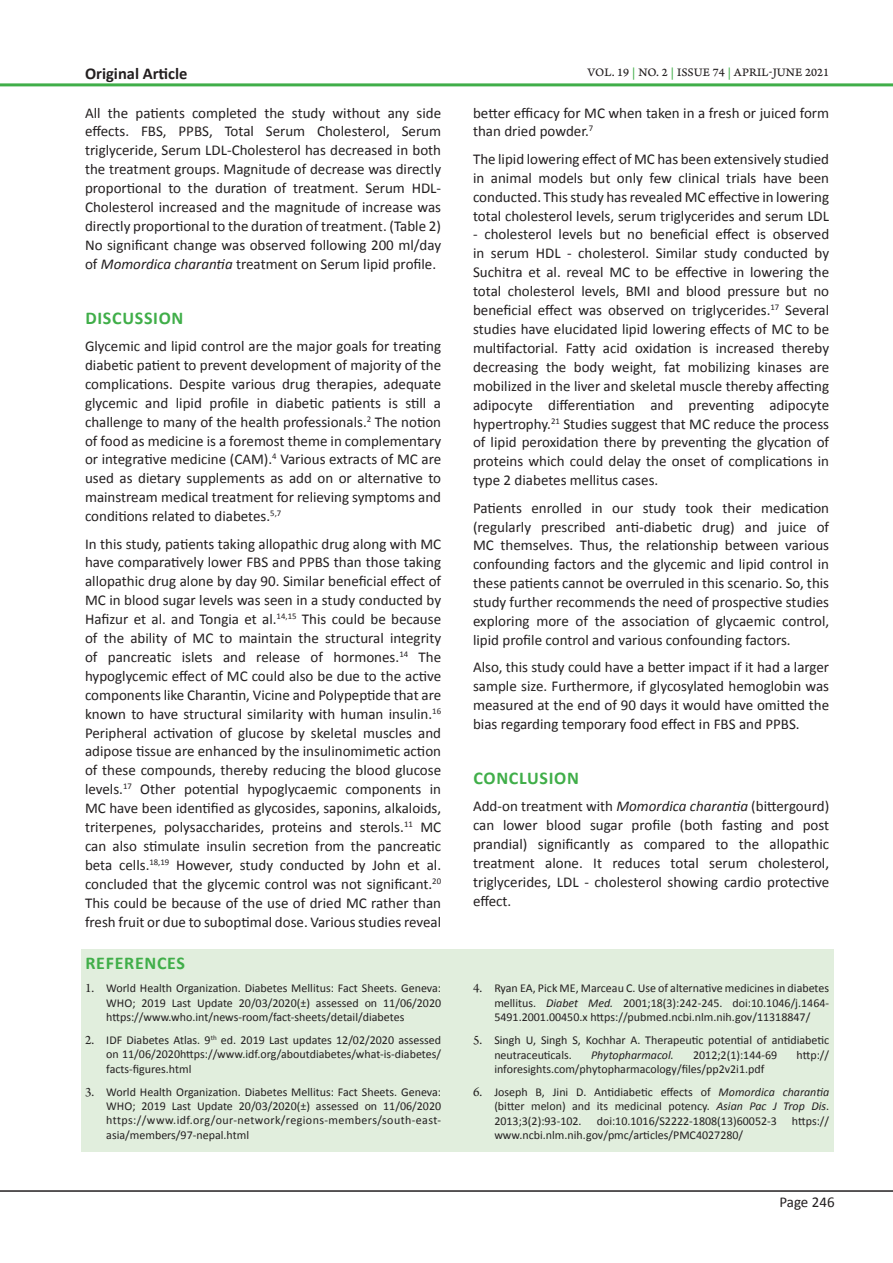
<style>
.page{position:relative;width:893px;height:1263px;background:#fff}
.page>*{position:absolute;margin:0;border:0;box-sizing:border-box;transform-origin:0 0}
.Normal_Text{font:700 18px "Calibri";letter-spacing:.04em;color:#40ae49}
.Heading_2_-_Sub_head{font:700 18px "Calibri";letter-spacing:.04em;color:#40ae49}
.Abstract_Words{font:700 16.5px "Calibri";color:#231f20}
.Normal_Text-2{font:15px/18.9px "Calibri";color:#231f20;text-align:justify}
.Refrence_Text{font:12px/14.4px "Calibri";color:#231f20;text-align:justify}
.t1{font:12px "Arno Pro Caption";letter-spacing:.01em;color:#231f20}
.Refrence_Text-2{font:italic 12px "Calibri";color:#231f20}
.s1{font-style:italic}
.s2{font-family:"Arno Pro";font-size:13.5px}
.s3{color:#40ae49}
</style>
<div class="page">
<hr style="left:0;top:1190px;width:893px;height:2px;background:#231f20">
<hr style="left:0;top:83px;width:893px;height:3px;background:#40ae49">
<div style="left:81px;top:949px;width:753px;height:202px;background:#e1eedd"></div>
<p class="Abstract_Words" style="left:85px;top:63px;width:104px">Original Article</p>
<p class="Normal_Text-2" style="left:85px;top:103px;width:358px">All the patients completed the study without any side effects. FBS, PPBS, Total Serum Cholesterol, Serum triglyceride, Serum LDL-Cholesterol has decreased in both the treatment groups. Magnitude of decrease was directly proportional to the duration of treatment. Serum HDL-Cholesterol increased and the magnitude of increase was directly proportional to the duration of treatment. (Table 2)<br>No significant change was observed following 200 ml/day of <span class="s1">Momordica charantia</span> treatment on Serum lipid profile.</p>
<p class="Normal_Text" style="left:85px;top:306px;width:100px">DISCUSSION</p>
<p class="Normal_Text-2" style="left:85px;top:337px;width:358px">Glycemic and lipid control are the major goals for treating diabetic patient to prevent development of majority of the complications. Despite various drug therapies, adequate glycemic and lipid profile in diabetic patients is still a challenge to many of the health professionals.<sup>2</sup> The notion of food as medicine is a foremost theme in complementary or integrative medicine (CAM).<sup>4</sup> Various extracts of MC are used as dietary supplements as add on or alternative to mainstream medical treatment for relieving symptoms and conditions related to diabetes.<sup>5,7</sup></p>
<p class="Normal_Text-2" style="left:85px;top:534px;width:358px">In this study, patients taking allopathic drug along with MC have comparatively lower FBS and PPBS than those taking allopathic drug alone by day 90. Similar beneficial effect of MC in blood sugar levels was seen in a study conducted by Hafizur et al. and Tongia et al.<sup>14,15</sup> This could be because of the ability of MC to maintain the structural integrity of pancreatic islets and release of hormones.<sup>14</sup> The hypoglycemic effect of MC could also be due to the active components like Charantin, Vicine and Polypeptide that are known to have structural similarity with human insulin.<sup>16<br></sup>Peripheral activation of glucose by skeletal muscles and adipose tissue are enhanced by the insulinomimetic action of these compounds, thereby reducing the blood glucose levels.<sup>17</sup> Other potential hypoglycaemic components in MC have been identified as glycosides, saponins, alkaloids, triterpenes, polysaccharides, proteins and sterols.<sup>11</sup> MC can also stimulate insulin secretion from the pancreatic beta cells.<sup>18,19</sup> However, study conducted by John et al. concluded that the glycemic control was not significant.<sup>20<br></sup>This could be because of the use of dried MC rather than fresh fruit or due to suboptimal dose. Various studies reveal</p>
<p class="Normal_Text" style="left:85px;top:952px;width:101px">REFERENCES</p>
<p class="Refrence_Text" style="left:106px;top:981px;width:336px;text-indent:-21px"><span class="s2">1.</span> World Health Organization. Diabetes Mellitus: Fact Sheets. Geneva:<br>WHO; 2019 Last Update 20/03/2020(±) assessed on 11/06/2020 https://www.who.int/news-room/fact-sheets/detail/diabetes</p>
<p class="Refrence_Text" style="left:106px;top:1033px;width:336px;text-indent:-21px"><span class="s2">2.</span> IDF Diabetes Atlas. 9<sup>th</sup> ed. 2019 Last updates 12/02/2020 assessed on 11/06/2020https://www.idf.org/aboutdiabetes/what-is-diabetes/ facts-figures.html</p>
<p class="Refrence_Text" style="left:106px;top:1084px;width:336px;text-indent:-21px"><span class="s2">3.</span> World Health Organization. Diabetes Mellitus: Fact Sheets. Geneva:<br>WHO; 2019 Last Update 20/03/2020(±) assessed on 11/06/2020 https://www.idf.org/our-network/regions-members/south-east&shy;asia/members/97-nepal.html</p>
<p class="t1" style="left:587px;top:65px;width:243px">VOL. 19 <span class="s3">|</span> NO. 2 <span class="s3">|</span> ISSUE 74 <span class="s3">|</span> APRIL-JUNE 2021</p>
<p class="Normal_Text-2" style="left:473px;top:103px;width:358px">better efficacy for MC when taken in a fresh or juiced form than dried powder.<sup>7</sup></p>
<p class="Normal_Text-2" style="left:473px;top:149px;width:358px">The lipid lowering effect of MC has been extensively studied in animal models but only few clinical trials have been conducted. This study has revealed MC effective in lowering total cholesterol levels, serum triglycerides and serum LDL</p>
<p class="Normal_Text-2" style="left:473px;top:225px;width:358px">- cholesterol levels but no beneficial effect is observed in serum HDL - cholesterol. Similar study conducted by Suchitra et al. reveal MC to be effective in lowering the total cholesterol levels, BMI and blood pressure but no beneficial effect was observed on triglycerides.<sup>17</sup> Several studies have elucidated lipid lowering effects of MC to be multifactorial. Fatty acid oxidation is increased thereby decreasing the body weight, fat mobilizing kinases are mobilized in the liver and skeletal muscle thereby affecting adipocyte differentiation and preventing adipocyte hypertrophy.<sup>21</sup> Studies suggest that MC reduce the process of lipid peroxidation there by preventing the glycation of proteins which could delay the onset of complications in type 2 diabetes mellitus cases.</p>
<p class="Normal_Text-2" style="left:473px;top:498px;width:358px">Patients enrolled in our study took their medication (regularly prescribed anti-diabetic drug) and juice of MC themselves. Thus, the relationship between various confounding factors and the glycemic and lipid control in these patients cannot be overruled in this scenario. So, this study further recommends the need of prospective studies exploring more of the association of glycaemic control, lipid profile control and various confounding factors.</p>
<p class="Normal_Text-2" style="left:473px;top:658px;width:358px">Also, this study could have a better impact if it had a larger sample size. Furthermore, if glycosylated hemoglobin was measured at the end of 90 days it would have omitted the bias regarding temporary food effect in FBS and PPBS.</p>
<p class="Heading_2_-_Sub_head" style="left:473px;top:766px;width:107px">CONCLUSION</p>
<p class="Normal_Text-2" style="left:473px;top:797px;width:358px">Add-on treatment with <span class="s1">Momordica charantia</span> (bittergourd) can lower blood sugar profile (both fasting and post prandial) significantly as compared to the allopathic treatment alone. It reduces total serum cholesterol, triglycerides, LDL - cholesterol showing cardio protective effect.</p>
<p class="Refrence_Text" style="left:494px;top:981px;width:336px;text-indent:-21px"><span class="s2">4.</span> Ryan EA, Pick ME, Marceau C. Use of alternative medicines in diabetes mellitus. <span class="s1">Diabet Med.</span> 2001;18(3):242‐245. doi:10.1046/j.1464- 5491.2001.00450.x https://pubmed.ncbi.nlm.nih.gov/11318847/</p>
<p class="Refrence_Text" style="left:494px;top:1033px;width:336px;text-indent:-21px"><span class="s2">5.</span> Singh U, Singh S, Kochhar A. Therapeutic potential of antidiabetic neutraceuticals.</p>
<p class="Refrence_Text-2" style="left:591px;top:1046px;width:84px">Phytopharmacol.</p>
<p class="Refrence_Text" style="left:693px;top:1047px;width:86px">2012;2(1):144-69</p>
<p class="Refrence_Text" style="left:797px;top:1047px;width:34px">http://</p>
<p class="Refrence_Text" style="left:494px;top:1062px;width:272px">inforesights.com/phytopharmacology/files/pp2v2i1.pdf</p>
<p class="Refrence_Text" style="left:494px;top:1085px;width:336px;text-indent:-21px"><span class="s2">6.</span> Joseph B, Jini D. Antidiabetic effects of <span class="s1">Momordica charantia </span>(bitter melon) and its medicinal potency. <span class="s1">Asian Pac J Trop Dis</span>.<br>2013;3(2):93‐102.</p>
<p class="Refrence_Text" style="left:597px;top:1113px;width:182px">doi:10.1016/S2222-1808(13)60052-3</p>
<p class="Refrence_Text" style="left:792px;top:1113px;width:39px">https://</p>
<p class="Refrence_Text" style="left:494px;top:1128px;width:250px">www.ncbi.nlm.nih.gov/pmc/articles/PMC4027280/</p>
<p class="Normal_Text-2" style="left:779px;top:1193px;width:57px">Page 246</p>
</div>
